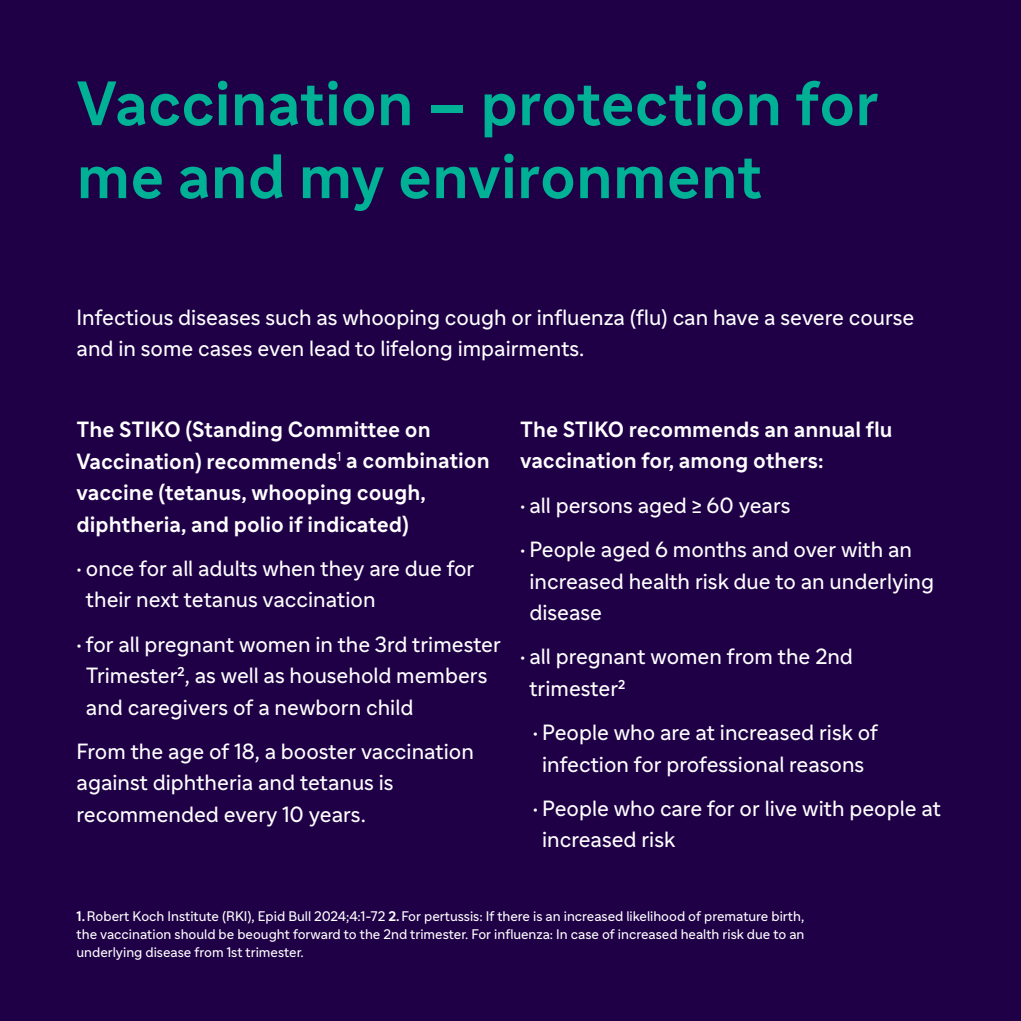
<style>
.page{position:relative;width:1021px;height:1021px;background:#fff}
.page>*{position:absolute;margin:0;border:0;box-sizing:border-box;transform-origin:0 0}
.t1{font:700 60.75px/72.9px "Sanofi Sans";color:#00b195}
.t2{font:21.38px/31.5px "Sanofi Sans";color:#fff}
.t3{font:700 21.38px/31.5px "Sanofi Sans";color:#fff}
.t4{font:13.5px/18px "Sanofi Sans";color:#fff;text-align:justify}
.s1{font-size:18px}
.s2{font-weight:700}
</style>
<div class="page">
<div style="left:0;top:0;width:1020px;height:1020px;background:#1f0047"></div>
<h1 class="t1" style="left:77px;top:67px;width:803px">Vaccination – protection for me and my environment</h1>
<p class="t2" style="left:77px;top:301px;width:839px">Infectious diseases such as whooping cough or influenza (flu) can have a severe course and in some cases even lead to lifelong impairments.</p>
<p class="t3" style="left:77px;top:413px;width:414px">The STIKO (Standing Committee on Vaccination) recommends<sup>1</sup> a combination vaccine (tetanus, whooping cough, diphtheria, and polio if indicated)</p>
<p class="t2" style="left:86px;top:552px;width:390px;text-indent:-9px"><span class="s1">•</span> once for all adults when they are due for their next tetanus vaccination</p>
<p class="t2" style="left:86px;top:628px;width:416px;text-indent:-9px"><span class="s1">•</span> for all pregnant women in the 3rd trimester<br>Trimester<sup>2</sup>, as well as household members and caregivers of a newborn child</p>
<p class="t2" style="left:77px;top:735px;width:399px">From the age of 18, a booster vaccination against diphtheria and tetanus is recommended every 10 years.</p>
<p class="t3" style="left:520px;top:413px;width:374px">The STIKO recommends an annual flu vaccination for, among others:</p>
<p class="t2" style="left:520px;top:489px;width:272px"><span class="s1">•</span> all persons aged ≥ 60 years</p>
<p class="t2" style="left:529px;top:533px;width:406px;text-indent:-9px"><span class="s1">•</span> People aged 6 months and over with an increased health risk due to an underlying disease</p>
<p class="t2" style="left:529px;top:641px;width:325px;text-indent:-9px"><span class="s1">•</span> all pregnant women from the 2nd trimester<sup>2</sup></p>
<p class="t2" style="left:533px;top:716px;width:347px;text-align:center"><span class="s1">•</span> People who are at increased risk of infection for professional reasons</p>
<p class="t2" style="left:542px;top:792px;width:400px;text-indent:-9px"><span class="s1">•</span> People who care for or live with people at increased risk</p>
<p class="t4" style="left:77px;top:907px;width:729px"><span class="s2">1.</span>Robert Koch Institute (RKI), Epid Bull 2024;4:1-72 <span class="s2">2.</span>For pertussis: If there is an increased likelihood of premature birth, the vaccination should be beought forward to the 2nd trimester. For influenza: In case of increased health risk due to an underlying disease from 1st trimester.</p>
</div>
